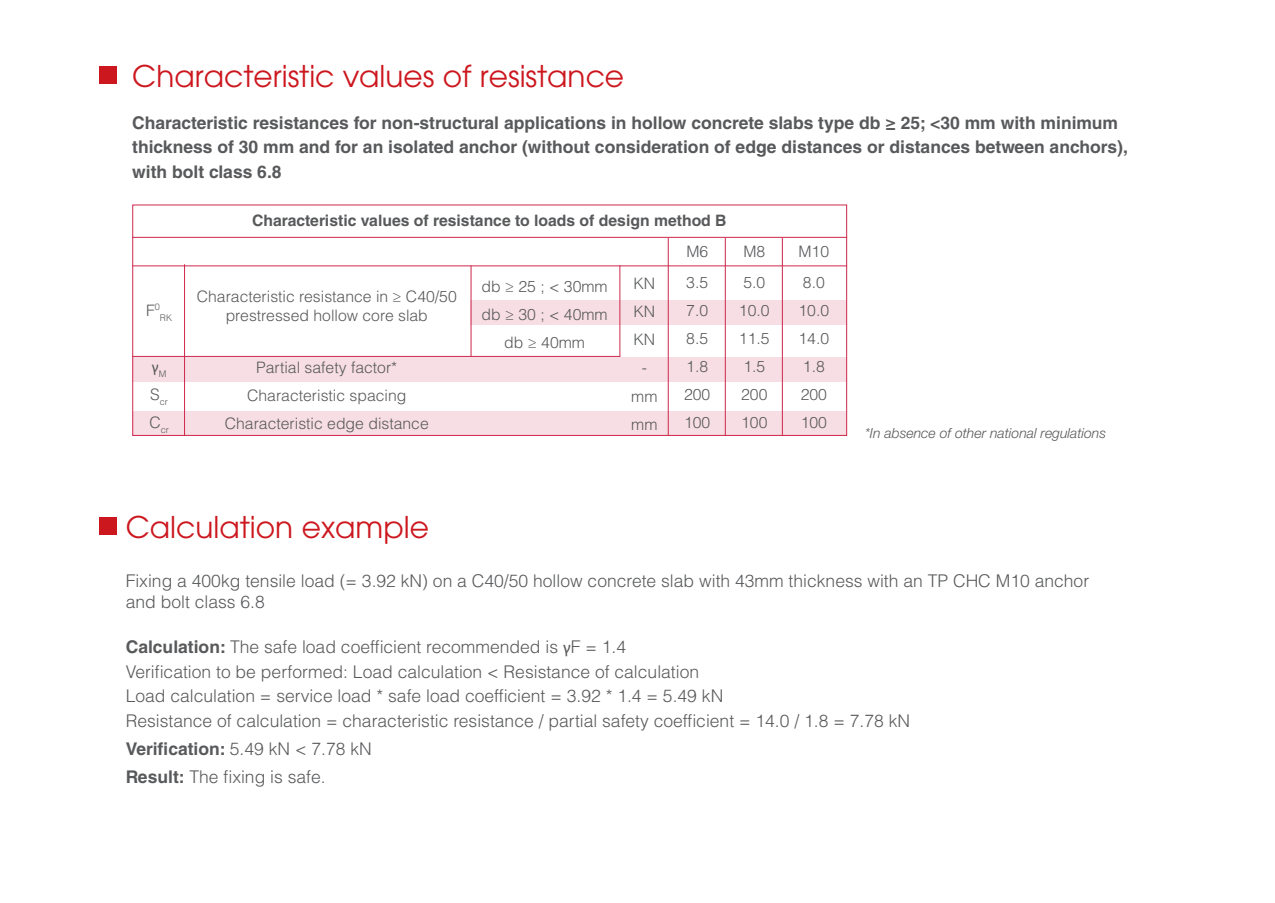
<style>
.page{position:relative;width:1275px;height:903px;background:#fff}
.page>*{position:absolute;margin:0;border:0;box-sizing:border-box;transform-origin:0 0}
.t1{font:29.75px "Avant Garde";color:#cc171e}
.t2{font:300 17.5px/24.5px "Helvetica LT Std";color:#58595b}
.t3{font:700 17.5px/24.5px "Helvetica LT Std";color:#58595b}
.t4{font:300 15.75px/28px "Helvetica LT Std";color:#58595b}
.t5{font:700 15.75px "Helvetica LT Std";color:#58595b}
.t6{font:15.75px "Calibri";color:#58595b}
.t7{font:italic 300 14px "Helvetica Neue LT Std";color:#58595b}
.t8{font:300 9.1px "Helvetica LT Std";color:#58595b}
.s1{font-weight:700}
.s2{font-family:"Calibri";font-weight:400}
</style>
<div class="page">
<div style="left:132px;top:357px;width:715px;height:24px;background:#f7dee4"></div>
<div style="left:99px;top:67px;width:18px;height:17px;background:#cc171e"></div>
<hr style="left:668px;top:238px;width:1px;height:198px;background:#ce274c">
<hr style="left:184px;top:264px;width:1px;height:172px;background:#ce274c">
<hr style="left:471px;top:265px;width:1px;height:92px;background:#ce274c">
<hr style="left:619px;top:265px;width:1px;height:91px;background:#ce274c">
<hr style="left:725px;top:238px;width:1px;height:198px;background:#ce274c">
<hr style="left:782px;top:238px;width:1px;height:198px;background:#ce274c">
<hr style="left:132px;top:265px;width:715px;height:1px;background:#ce274c">
<hr style="left:132px;top:237px;width:715px;height:1px;background:#ce274c">
<hr style="left:132px;top:356px;width:488px;height:1px;background:#ce274c">
<div style="left:471px;top:300px;width:376px;height:24px;background:#f7dee4"></div>
<div style="left:132px;top:411px;width:715px;height:25px;background:#f7dee4"></div>
<div style="left:99px;top:517px;width:18px;height:18px;background:#cc171e"></div>
<div style="left:132px;top:205px;width:715px;height:231px;border:1px solid #ce274c"></div>
<h1 class="t1" style="left:132px;top:58px;width:494px">Characteristic values of resistance</h1>
<p class="t3" style="left:132px;top:110px;width:997px">Characteristic resistances for non-structural applications in hollow concrete slabs type db ≥ 25; &lt;30 mm with minimum thickness of 30 mm and for an isolated anchor (without consideration of edge distances or distances between anchors), with bolt class 6.8</p>
<p class="t4" style="left:146px;top:296px;width:15px">F<sup>0</sup></p>
<p class="t8" style="left:160px;top:312px;width:14px">RK</p>
<p class="t6" style="left:152px;top:357px;width:16px">γ<sub>M</sub></p>
<p class="t8" style="left:150px;top:396px;width:19px"><sup>S</sup>cr</p>
<p class="t8" style="left:149px;top:424px;width:21px"><sup>C</sup>cr</p>
<p class="t5" style="left:252px;top:211px;width:476px">Characteristic values of resistance to loads of design method B</p>
<p class="t4" style="left:197px;top:287px;width:261px;line-height:18.9px;text-align:center">Characteristic resistance in ≥ C40/50 prestressed hollow core slab</p>
<p class="t4" style="left:225px;top:354px;width:205px;text-align:center">Partial safety factor*<br>Characteristic spacing<br>Characteristic edge distance</p>
<p class="t4" style="left:482px;top:272px;width:128px;text-align:center">db ≥ 25 ; &lt; 30mm db ≥ 30 ; &lt; 40mm db ≥ 40mm</p>
<p class="t4" style="left:631px;top:270px;width:28px;text-align:center">KN<br>KN<br>KN - mm mm</p>
<p class="t4" style="left:686px;top:235px;width:23px;line-height:31.5px">M6<br>3.5</p>
<p class="t4" style="left:684px;top:297px;width:28px">7.0<br>8.5<br>1.8<br>200<br>100</p>
<p class="t4" style="left:743px;top:235px;width:23px;line-height:31.5px">M8<br>5.0</p>
<p class="t4" style="left:739px;top:297px;width:32px">10.0<br>11.5<br>1.5<br>200<br>100</p>
<p class="t4" style="left:798px;top:235px;width:32px;line-height:31.5px">M10<br>8.0</p>
<p class="t4" style="left:798px;top:297px;width:32px">10.0<br>14.0<br>1.8<br>200<br>100</p>
<p class="t7" style="left:865px;top:424px;width:243px">*In absence of other national regulations</p>
<h1 class="t1" style="left:126px;top:509px;width:305px">Calculation example</h1>
<p class="t2" style="left:126px;top:570px;width:965px;line-height:21px">Fixing a 400kg tensile load (= 3.92 kN) on a C40/50 hollow concrete slab with 43mm thickness with an TP CHC M10 anchor and bolt class 6.8</p>
<p class="t2" style="left:126px;top:634px;width:786px"><span class="s1">Calculation:</span> The safe load coefficient recommended is <span class="s2">γ</span>F = 1.4<br>Verification to be performed: Load calculation &lt; Resistance of calculation<br>Load calculation = service load * safe load coefficient = 3.92 * 1.4 = 5.49 kN<br>Resistance of calculation = characteristic resistance / partial safety coefficient = 14.0 / 1.8 = 7.78 kN</p>
<p class="t2" style="left:126px;top:734px;width:248px;line-height:28px"><span class="s1">Verification:</span> 5.49 kN &lt; 7.78 kN<br><span class="s1">Result:</span> The fixing is safe.</p>
</div>
